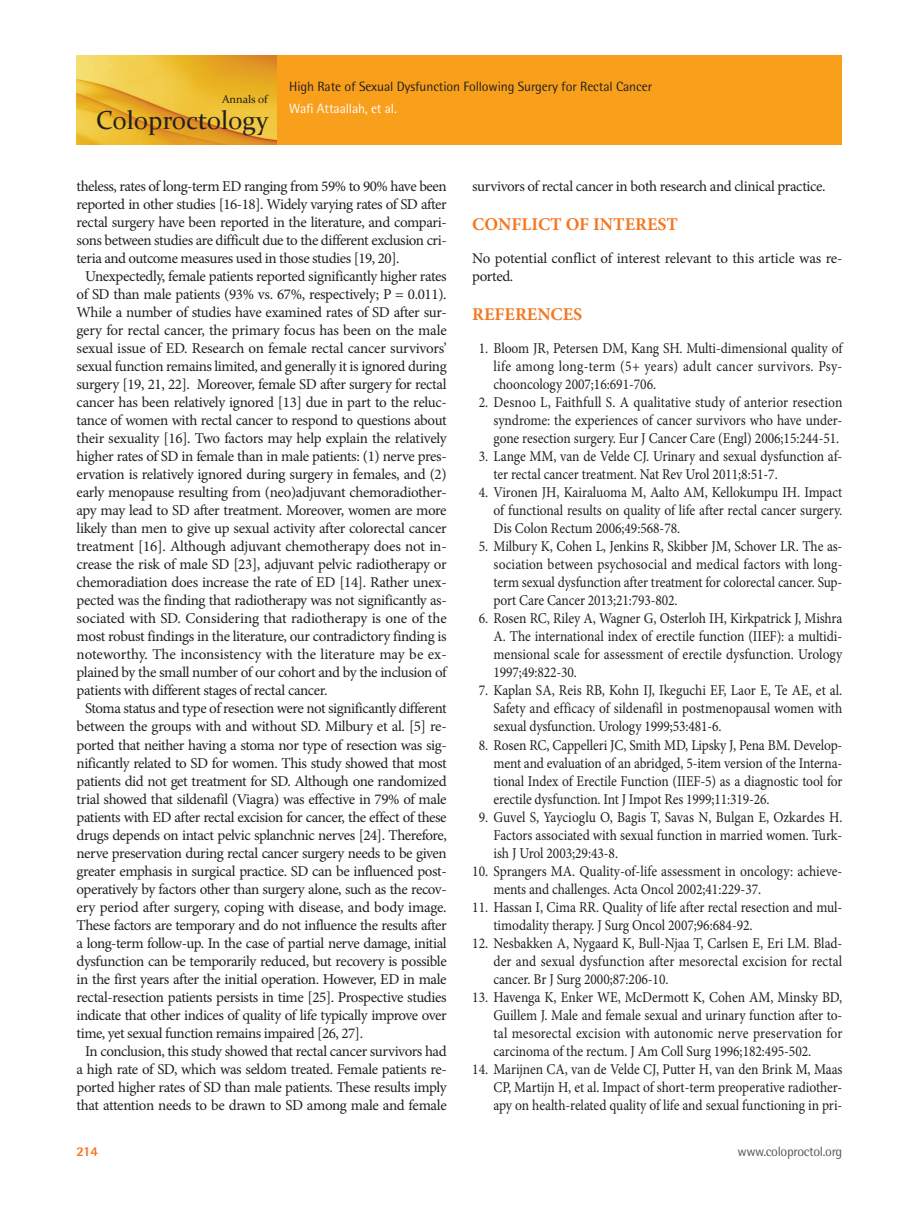
<style>
.page{position:relative;width:919px;height:1217px;background:#fff}
.page>*{position:absolute;margin:0;border:0;box-sizing:border-box;transform-origin:0 0}
.t1{font:25.95px "Constantia";color:#231f20}
.본문제목_대{font:700 18px "Minion Pro";color:#f47721}
.본문{font:15px/18px "Minion Pro";letter-spacing:-.025em;color:#231f20;text-align:justify}
.참고문헌1{font:15px/18px "Minion Pro";letter-spacing:-.005em;color:#231f20;text-align:justify;scale:.9 1}
.참고문헌2{font:15px/18px "Minion Pro";letter-spacing:-.005em;color:#231f20;text-align:justify;scale:.9 1}
.t2{font:13.5px "Rotis Semi Sans Std";letter-spacing:-.01em;color:#231f20}
.t3{font:13.5px "Rotis Semi Sans Std";letter-spacing:-.025em;color:#57585a}
.t4{font:13.5px "Rotis Semi Sans Std";letter-spacing:-.01em;color:#fff}
.t5{font:800 13.5px "Rotis Semi Sans Std";color:#f47721}
.t6{font:11.25px "Constantia";color:#231f20}
</style>
<div class="page">
<div style="left:276px;top:55px;width:566px;height:90px;background:#f89f1c"></div>
<img style="left:77px;top:55px;width:199px;height:90px">
<p class="t6" style="left:222px;top:92px;width:47px">Annals of</p>
<h1 class="t1" style="left:96px;top:102px;width:174px">Coloproctology</h1>
<p class="t2" style="left:289px;top:79px;width:364px">High Rate of Sexual Dysfunction Following Surgery for Rectal Cancer</p>
<p class="t4" style="left:289px;top:101px;width:109px">Wafi Attaallah, et al.</p>
<p class="본문" style="left:77px;top:177px;width:371px">theless, rates of long-term ED ranging from 59% to 90% have been reported in other studies [16-18]. Widely varying rates of SD after rectal surgery have been reported in the literature, and compari&shy;sons between studies are difficult due to the different exclusion cri&shy;teria and outcome measures used in those studies [19, 20].</p>
<p class="본문" style="left:77px;top:267px;width:371px;text-indent:9px">Unexpectedly, female patients reported significantly higher rates of SD than male patients (93% vs. 67%, respectively; P = 0.011).<br>While a number of studies have examined rates of SD after sur&shy;gery for rectal cancer, the primary focus has been on the male sexual issue of ED. Research on female rectal cancer survivors’ sexual function remains limited, and generally it is ignored during surgery [19, 21, 22]. Moreover, female SD after surgery for rectal cancer has been relatively ignored [13] due in part to the reluc&shy;tance of women with rectal cancer to respond to questions about their sexuality [16]. Two factors may help explain the relatively higher rates of SD in female than in male patients: (1) nerve pres&shy;ervation is relatively ignored during surgery in females, and (2) early menopause resulting from (neo)adjuvant chemoradiother&shy;apy may lead to SD after treatment. Moreover, women are more likely than men to give up sexual activity after colorectal cancer treatment [16]. Although adjuvant chemotherapy does not in&shy;crease the risk of male SD [23], adjuvant pelvic radiotherapy or chemoradiation does increase the rate of ED [14]. Rather unex&shy;pected was the finding that radiotherapy was not significantly as&shy;sociated with SD. Considering that radiotherapy is one of the most robust findings in the literature, our contradictory finding is noteworthy. The inconsistency with the literature may be ex&shy;plained by the small number of our cohort and by the inclusion of patients with different stages of rectal cancer.</p>
<p class="본문" style="left:77px;top:699px;width:371px;text-indent:9px">Stoma status and type of resection were not significantly different between the groups with and without SD. Milbury et al. [5] re&shy;ported that neither having a stoma nor type of resection was sig&shy;nificantly related to SD for women. This study showed that most patients did not get treatment for SD. Although one randomized trial showed that sildenafil (Viagra) was effective in 79% of male patients with ED after rectal excision for cancer, the effect of these drugs depends on intact pelvic splanchnic nerves [24]. Therefore, nerve preservation during rectal cancer surgery needs to be given greater emphasis in surgical practice. SD can be influenced post&shy;operatively by factors other than surgery alone, such as the recov&shy;ery period after surgery, coping with disease, and body image.<br>These factors are temporary and do not influence the results after a long-term follow-up. In the case of partial nerve damage, initial dysfunction can be temporarily reduced, but recovery is possible in the first years after the initial operation. However, ED in male rectal-resection patients persists in time [25]. Prospective studies indicate that other indices of quality of life typically improve over time, yet sexual function remains impaired [26, 27].</p>
<p class="본문" style="left:77px;top:1041px;width:372px;text-align:center">In conclusion, this study showed that rectal cancer survivors had a high rate of SD, which was seldom treated. Female patients re&shy;ported higher rates of SD than male patients. These results imply that attention needs to be drawn to SD among male and female</p>
<p class="본문" style="left:472px;top:177px;width:355px">survivors of rectal cancer in both research and clinical practice.</p>
<p class="본문제목_대" style="left:472px;top:211px;width:207px">CONFLICT OF INTEREST</p>
<p class="본문" style="left:472px;top:249px;width:371px">No potential conflict of interest relevant to this article was re&shy;ported.</p>
<p class="본문제목_대" style="left:472px;top:301px;width:111px">REFERENCES</p>
<p class="참고문헌1" style="left:493px;top:339px;width:389px;text-indent:-15px">1. Bloom JR, Petersen DM, Kang SH. Multi-dimensional quality of life among long-term (5+ years) adult cancer survivors. Psy&shy;chooncology 2007;16:691-706.</p>
<p class="참고문헌1" style="left:493px;top:393px;width:389px;text-indent:-15px">2. Desnoo L, Faithfull S. A qualitative study of anterior resection syndrome: the experiences of cancer survivors who have under&shy;gone resection surgery. Eur J Cancer Care (Engl) 2006;15:244-51.</p>
<p class="참고문헌1" style="left:493px;top:447px;width:389px;text-indent:-15px">3. Lange MM, van de Velde CJ. Urinary and sexual dysfunction af&shy;ter rectal cancer treatment. Nat Rev Urol 2011;8:51-7.</p>
<p class="참고문헌1" style="left:493px;top:483px;width:389px;text-indent:-15px">4. Vironen JH, Kairaluoma M, Aalto AM, Kellokumpu IH. Impact of functional results on quality of life after rectal cancer surgery.<br>Dis Colon Rectum 2006;49:568-78.</p>
<p class="참고문헌1" style="left:493px;top:537px;width:389px;text-indent:-15px">5. Milbury K, Cohen L, Jenkins R, Skibber JM, Schover LR. The as&shy;sociation between psychosocial and medical factors with long&shy;term sexual dysfunction after treatment for colorectal cancer. Sup&shy;port Care Cancer 2013;21:793-802.</p>
<p class="참고문헌1" style="left:493px;top:609px;width:389px;text-indent:-15px">6. Rosen RC, Riley A, Wagner G, Osterloh IH, Kirkpatrick J, Mishra A. The international index of erectile function (IIEF): a multidi&shy;mensional scale for assessment of erectile dysfunction. Urology 1997;49:822-30.</p>
<p class="참고문헌1" style="left:493px;top:681px;width:389px;text-indent:-15px">7. Kaplan SA, Reis RB, Kohn IJ, Ikeguchi EF, Laor E, Te AE, et al.<br>Safety and efficacy of sildenafil in postmenopausal women with sexual dysfunction. Urology 1999;53:481-6.</p>
<p class="참고문헌1" style="left:493px;top:735px;width:389px;text-indent:-15px">8. Rosen RC, Cappelleri JC, Smith MD, Lipsky J, Pena BM. Develop&shy;ment and evaluation of an abridged, 5-item version of the Interna&shy;tional Index of Erectile Function (IIEF-5) as a diagnostic tool for erectile dysfunction. Int J Impot Res 1999;11:319-26.</p>
<p class="참고문헌1" style="left:493px;top:807px;width:389px;text-indent:-15px">9. Guvel S, Yaycioglu O, Bagis T, Savas N, Bulgan E, Ozkardes H.<br>Factors associated with sexual function in married women. Turk&shy;ish J Urol 2003;29:43-8.</p>
<p class="참고문헌2" style="left:493px;top:861px;width:389px;text-indent:-21px">10. Sprangers MA. Quality-of-life assessment in oncology: achieve&shy;ments and challenges. Acta Oncol 2002;41:229-37.</p>
<p class="참고문헌2" style="left:493px;top:897px;width:389px;text-indent:-21px">11. Hassan I, Cima RR. Quality of life after rectal resection and mul&shy;timodality therapy. J Surg Oncol 2007;96:684-92.</p>
<p class="참고문헌2" style="left:493px;top:933px;width:389px;text-indent:-21px">12. Nesbakken A, Nygaard K, Bull-Njaa T, Carlsen E, Eri LM. Blad&shy;der and sexual dysfunction after mesorectal excision for rectal cancer. Br J Surg 2000;87:206-10.</p>
<p class="참고문헌2" style="left:493px;top:987px;width:389px;text-indent:-21px">13. Havenga K, Enker WE, McDermott K, Cohen AM, Minsky BD, Guillem J. Male and female sexual and urinary function after to&shy;tal mesorectal excision with autonomic nerve preservation for carcinoma of the rectum. J Am Coll Surg 1996;182:495-502.</p>
<p class="참고문헌2" style="left:493px;top:1059px;width:389px;text-indent:-21px">14. Marijnen CA, van de Velde CJ, Putter H, van den Brink M, Maas CP, Martijn H, et al. Impact of short-term preoperative radiother&shy;apy on health-related quality of life and sexual functioning in pri-</p>
<p class="t5" style="left:77px;top:1142px;width:23px">214</p>
<p class="t3" style="left:737px;top:1143px;width:106px">www.coloproctol.org</p>
</div>
